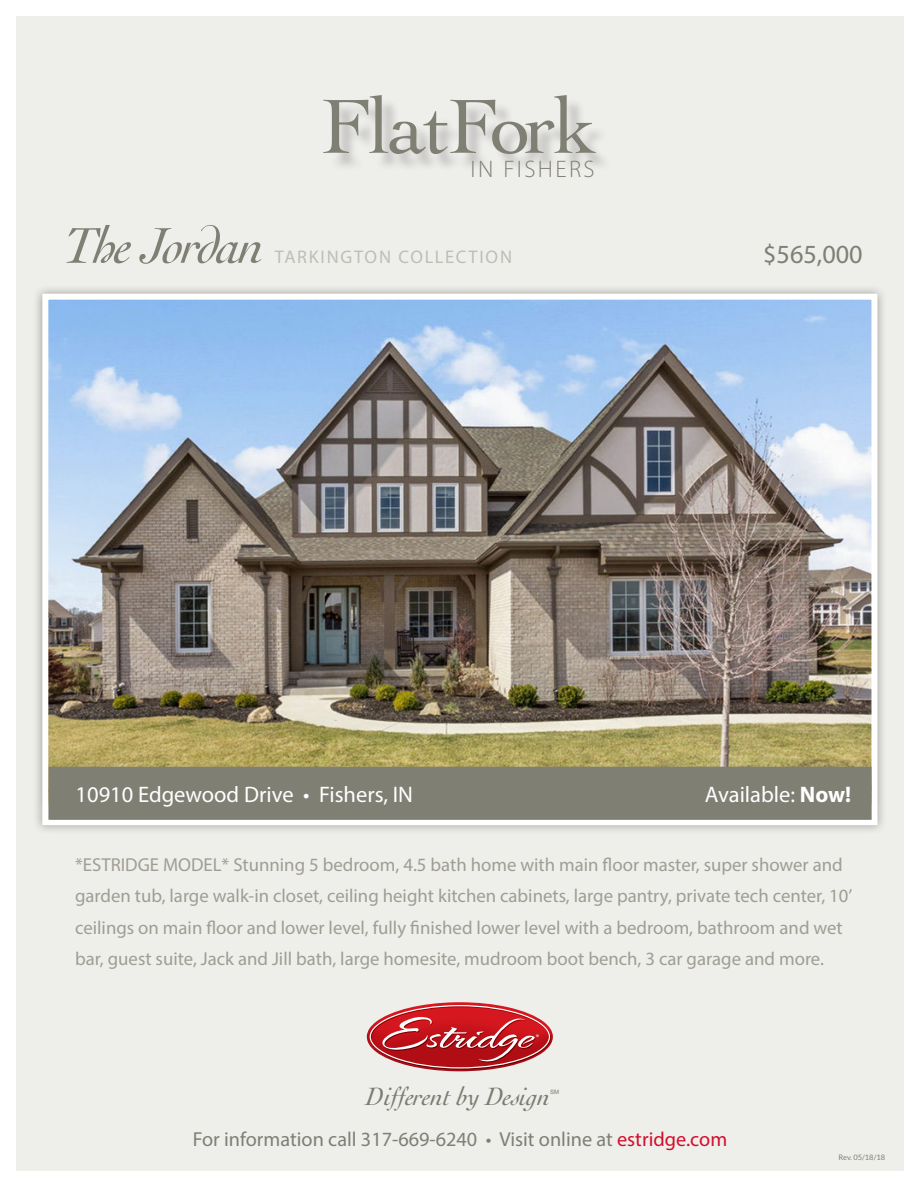
<style>
.page{position:relative;width:918px;height:1188px;background:#fff}
.page>*{position:absolute;margin:0;border:0;box-sizing:border-box;transform-origin:0 0}
.t1{font:81px "Cochin";letter-spacing:-.025em;color:#807f74}
.t2{font:italic 26.25px "Cochin";color:#7b7b70}
.t3{font:26.25px "Myriad Pro";color:#807f74}
.t4{font:300 24px "Myriad Pro";letter-spacing:.1em;color:#807f74}
.t5{font:22.5px "Myriad Pro";color:#fff}
.t6{font:20.25px "Myriad Pro";color:#807f74}
.t7{font:18.75px/31.5px "Myriad Pro";color:#9f9d94}
.t8{font:18.3px "Myriad Pro";letter-spacing:.095em;color:#bfbdb7}
.t9{font:8.25px "Myriad Pro";color:#fff}
.t10{font:7.5px "Lato";color:#807f74}
.t11{font:6px "Arial";color:#7b7b70}
.s1{font-family:"Cochin";font-style:italic;font-size:53.1px;color:#807f74}
.s2{font-weight:700}
.s3{color:#d30d2b}
</style>
<div class="page">
<div style="left:16px;top:16px;width:888px;height:1155px;background:#eeeeeb"></div>
<div style="left:33px;top:284px;width:854px;height:551px;background:#807f74;opacity:.75"></div>
<img style="left:49px;top:301px;width:821px;height:466px">
<div style="left:42px;top:294px;width:835px;height:531px;border:6px solid #fff"></div>
<svg style="left:367px;top:1002px;width:186px;height:69px"></svg>
<div style="left:49px;top:767px;width:823px;height:53px;background:#807f74"></div>
<div style="left:327px;top:98px;width:286px;height:74px;background:#231f20;opacity:.24"></div>
<p class="t1" style="left:320px;top:72px;width:279px">FlatFork</p>
<p class="t4" style="left:471px;top:155px;width:126px">IN FISHERS</p>
<p class="t8" style="left:63px;top:245px;width:450px"><span class="s1">The Jordan</span> TARKINGTON COLLECTION</p>
<p class="t3" style="left:763px;top:238px;width:101px">$565,000</p>
<p class="t5" style="left:76px;top:780px;width:339px">10910 Edgewood Drive • Fishers, IN</p>
<p class="t5" style="left:705px;top:780px;width:148px">Available: <span class="s2">Now!</span></p>
<p class="t7" style="left:75px;top:848px;width:779px">*ESTRIDGE MODEL* Stunning 5 bedroom, 4.5 bath home with main floor master, super shower and garden tub, large walk-in closet, ceiling height kitchen cabinets, large pantry, private tech center, 10’ ceilings on main floor and lower level, fully finished lower level with a bedroom, bathroom and wet bar, guest suite, Jack and Jill bath, large homesite, mudroom boot bench, 3 car garage and more.</p>
<p class="t9" style="left:536px;top:1032px;width:5px">®</p>
<p class="t2" style="left:366px;top:1082px;width:186px">Different by Design</p>
<p class="t11" style="left:550px;top:1088px;width:11px">SM</p>
<p class="t6" style="left:193px;top:1127px;width:536px">For information call 317-669-6240 • Visit online at <span class="s3">estridge.com</span></p>
<p class="t10" style="left:838px;top:1153px;width:48px">Rev. 05/18/18</p>
</div>
